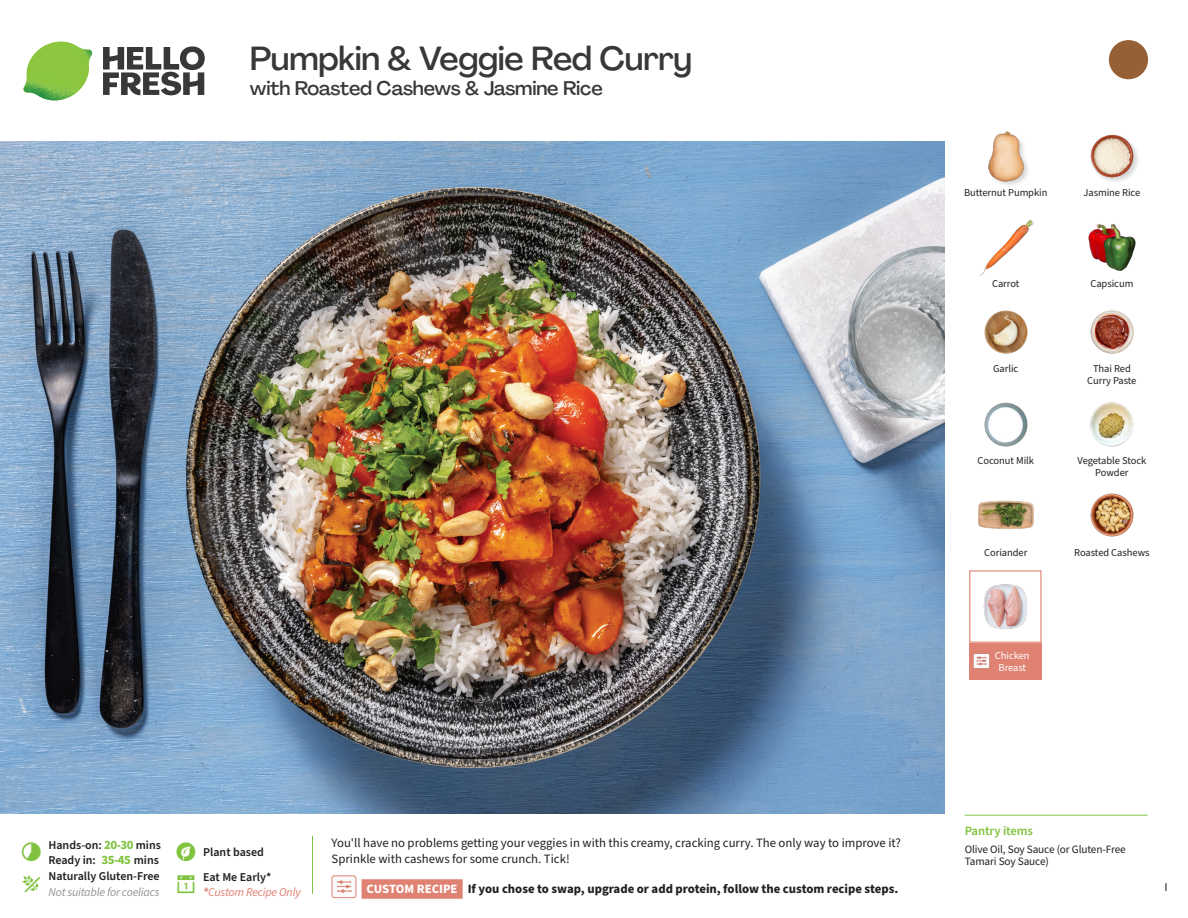
<style>
.page{position:relative;width:1188px;height:918px;background:#fff}
.page>*{position:absolute;margin:0;border:0;box-sizing:border-box;transform-origin:0 0}
._15_Titel_UK{font:500 33px "Agrandir";letter-spacing:-.015em;color:#383839}
._15_Titel_UK-2{font:500 19.5px "Agrandir";letter-spacing:-.01em;color:#383839}
.Step_6_Text_AU{font:12.75px/16.5px "Source Sans Pro";color:#231f20}
.Step_6_Text_AU-2{font:700 12.75px "Source Sans Pro";color:#231f20}
._04_Headers_Front{font:600 12.75px "Source Sans Pro";letter-spacing:-.01em;color:#81c340}
._04_Intro{font:600 12px "Source Sans Pro";color:#231f20}
._04_Intro-2{font:italic 12px "Source Sans Pro";letter-spacing:-.02em;color:#939598}
._04_Intro-3{font:italic 12px "Source Sans Pro";letter-spacing:-.02em;color:#df8272}
.t1{font:12px "Source Sans Pro";color:#231f20}
._05_Pantry{font:11.25px/12px "Source Sans Pro";letter-spacing:-.01em;color:#231f20}
._18_FRONT_ingredient{font:10.5px/12px "Source Sans Pro";letter-spacing:-.005em;color:#231f20;text-align:center}
._18_FRONT_ingredient-2{font:10.5px/12px "Source Sans Pro";letter-spacing:-.005em;color:#fff;text-align:center}
.s1{font-weight:700;font-size:12.75px;color:#81c340}
.s2{color:#fff}
.s3{font-weight:700}
</style>
<div class="page">
<svg style="left:103px;top:46px;width:102px;height:49px"></svg>
<img style="left:23px;top:42px;width:69px;height:59px">
<img style="left:0;top:142px;width:945px;height:672px">
<div style="left:969px;top:643px;width:73px;height:37px;background:#df8272"></div>
<div style="left:969px;top:570px;width:73px;height:73px;border:1px solid #df8272"></div>
<img style="left:983px;top:584px;width:45px;height:45px">
<div style="left:973px;top:653px;width:17px;height:16px;background:#fafafa;border-radius:2px"></div>
<div style="left:973px;top:653px;width:17px;height:16px;border:1px solid #d08477;border-radius:2px"></div>
<svg style="left:977px;top:657px;width:10px;height:8px"></svg>
<div style="left:362px;top:879px;width:101px;height:20px;background:#e6a094"></div>
<svg style="left:312px;top:835px;width:151px;height:63px"></svg>
<img style="left:1090px;top:310px;width:44px;height:44px">
<img style="left:1090px;top:402px;width:44px;height:45px">
<img style="left:984px;top:402px;width:44px;height:45px">
<img style="left:978px;top:500px;width:56px;height:30px">
<img style="left:984px;top:310px;width:44px;height:44px">
<img style="left:979px;top:220px;width:55px;height:56px">
<img style="left:1088px;top:224px;width:48px;height:47px">
<div style="left:988px;top:130px;width:43px;height:58px;background:#231f20;opacity:.2"></div>
<img style="left:988px;top:130px;width:43px;height:53px">
<img style="left:1090px;top:134px;width:48px;height:48px">
<img style="left:1090px;top:493px;width:44px;height:44px">
<hr style="left:965px;top:815px;width:183px;height:1px;background:#81c340">
<svg style="left:1108px;top:40px;width:41px;height:40px"></svg>
<p class="_15_Titel_UK" style="left:250px;top:38px;width:444px">Pumpkin &amp; Veggie Red Curry</p>
<p class="_15_Titel_UK-2" style="left:250px;top:76px;width:354px">with Roasted Cashews &amp; Jasmine Rice</p>
<p class="_18_FRONT_ingredient" style="left:964px;top:186px;width:85px">Butternut Pumpkin</p>
<p class="_18_FRONT_ingredient" style="left:1084px;top:186px;width:58px">Jasmine Rice</p>
<p class="_18_FRONT_ingredient" style="left:992px;top:278px;width:29px">Carrot</p>
<p class="_18_FRONT_ingredient" style="left:1090px;top:278px;width:44px">Capsicum</p>
<p class="_18_FRONT_ingredient" style="left:993px;top:362px;width:27px">Garlic</p>
<p class="_18_FRONT_ingredient" style="left:1087px;top:362px;width:51px">Thai Red<br>Curry Paste</p>
<p class="_18_FRONT_ingredient" style="left:978px;top:455px;width:58px">Coconut Milk</p>
<p class="_18_FRONT_ingredient" style="left:1078px;top:455px;width:70px">Vegetable Stock<br>Powder</p>
<p class="_18_FRONT_ingredient" style="left:984px;top:547px;width:45px">Coriander</p>
<p class="_18_FRONT_ingredient" style="left:1074px;top:547px;width:77px">Roasted Cashews</p>
<p class="_18_FRONT_ingredient-2" style="left:995px;top:650px;width:36px">Chicken<br>Breast</p>
<p class="_04_Intro" style="left:48px;top:837px;width:114px">Hands-on: <span class="s1">20-30</span> mins</p>
<p class="_04_Intro" style="left:48px;top:852px;width:112px">Ready in: <span class="s1">35-45</span> mins</p>
<p class="_04_Intro" style="left:49px;top:868px;width:113px">Naturally Gluten-Free</p>
<p class="_04_Intro-2" style="left:49px;top:884px;width:112px">Not suitable for coeliacs</p>
<p class="_04_Headers_Front" style="left:965px;top:822px;width:70px">Pantry items</p>
<p class="_05_Pantry" style="left:965px;top:844px;width:163px">Olive Oil, Soy Sauce (or Gluten-Free<br>Tamari Soy Sauce)</p>
<p class="_04_Intro" style="left:203px;top:844px;width:62px">Plant based</p>
<p class="Step_6_Text_AU" style="left:332px;top:835px;width:571px">You'll have no problems getting your veggies in with this creamy, cracking curry. The only way to improve it?<br>Sprinkle with cashews for some crunch. Tick!</p>
<p class="Step_6_Text_AU-2" style="left:367px;top:880px;width:533px"><span class="s2">CUSTOM RECIPE</span> If you chose to swap, upgrade or add protein, follow the custom recipe steps.</p>
<p class="t1" style="left:1165px;top:879px;width:5px">I</p>
<p class="_04_Intro" style="left:203px;top:869px;width:70px">Eat Me Early*</p>
<p class="_04_Intro-3" style="left:203px;top:884px;width:99px"><span class="s3">*</span>Custom Recipe Only</p>
</div>
